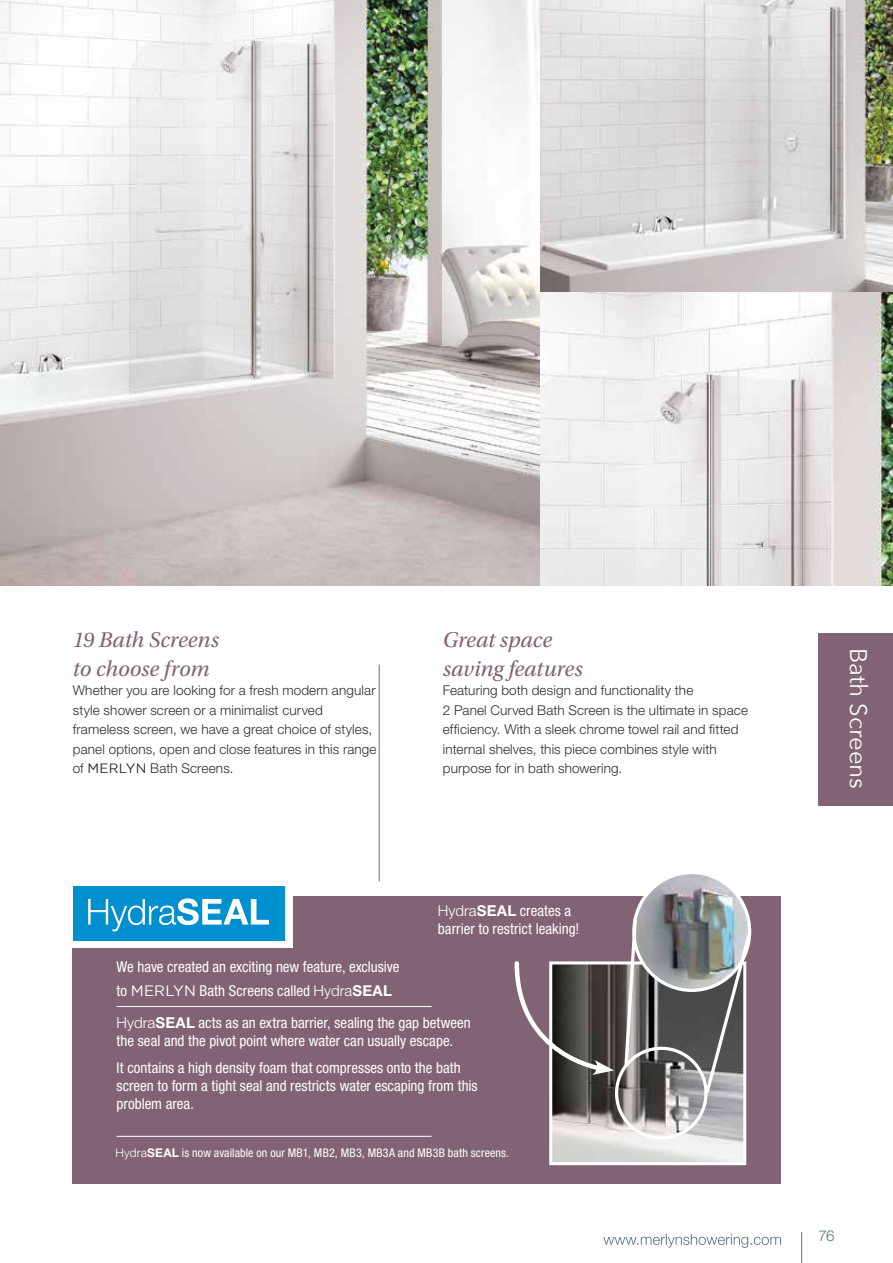
<style>
.page{position:relative;width:893px;height:1263px;background:#fff}
.page>*{position:absolute;margin:0;border:0;box-sizing:border-box;transform-origin:0 0}
.t1{font:24px "Avenir Next";color:#fff}
.t2{font:italic 22.5px/28.5px "Utopia Std";color:#826375}
.t3{font:condensed 15px/18px "Helvetica Neue LT Std";color:#fff}
.t4{font:300 15px "Helvetica Neue LT Std";color:#577387}
.t5{font:300 13.5px/19.5px "Helvetica Neue LT Std";letter-spacing:.01em;color:#2d2d2c}
.t6{font:condensed 12px "Helvetica Neue LT Std";letter-spacing:.01em;color:#fff}
.s1{font-family:"Gotham";font-weight:400}
.s2{font-family:"Gotham";font-stretch:normal}
.s3{font-weight:300;font-stretch:normal}
.s4{font-weight:700;font-stretch:normal}
</style>
<div class="page">
<svg style="left:603px;top:1234px;width:178px;height:14px"></svg>
<hr style="left:801px;top:1232px;width:1px;height:31px;background:#577387">
<div style="left:73px;top:896px;width:708px;height:287px;background:#826375"></div>
<img style="left:0;top:0;width:540px;height:586px">
<img style="left:540px;top:0;width:353px;height:293px">
<svg style="left:540px;top:293px;width:353px;height:293px;fill:#ececec"></svg>
<hr style="left:379px;top:664px;width:1px;height:217px;background:#826375">
<div style="left:819px;top:634px;width:74px;height:172px;background:#826375"></div>
<img style="left:635px;top:875px;width:114px;height:40px">
<svg style="left:514px;top:915px;width:238px;height:251px"></svg>
<hr style="left:117px;top:1006px;width:315px;height:1px;background:#fff">
<hr style="left:117px;top:1136px;width:315px;height:1px;background:#fff">
<div style="left:67px;top:882px;width:226px;height:65px;background:#fff"></div>
<div style="left:73px;top:886px;width:211px;height:55px;background:#008fcf"></div>
<svg style="left:88px;top:898px;width:181px;height:33px"></svg>
<h2 class="t2" style="left:73px;top:626px;width:148px">19 Bath Screens to choose from</h2>
<p class="t5" style="left:73px;top:680px;width:305px">Whether you are looking for a fresh modern angular style shower screen or a minimalist curved frameless screen, we have a great choice of styles, panel options, open and close features in this range of <span class="s1">MERLYN</span> Bath Screens.</p>
<h2 class="t2" style="left:443px;top:626px;width:141px">Great space saving features</h2>
<p class="t5" style="left:443px;top:680px;width:307px">Featuring both design and functionality the<br>2 Panel Curved Bath Screen is the ultimate in space efficiency. With a sleek chrome towel rail and fitted internal shelves, this piece combines style with purpose for in bath showering.</p>
<p class="t3" style="left:117px;top:954px;width:284px;line-height:24px">We have created an exciting new feature, exclusive to <span class="s2">MERLYN</span> Bath Screens called <span class="s3">Hydra</span><span class="s4">SEAL</span></p>
<p class="t3" style="left:438px;top:902px;width:143px"><span class="s3">Hydra</span><span class="s4">SEAL</span> creates a barrier to restrict leaking!</p>
<p class="t3" style="left:117px;top:1014px;width:355px"><span class="s3">Hydra</span><span class="s4">SEAL</span> acts as an extra barrier, sealing the gap between the seal and the pivot point where water can usually escape.</p>
<p class="t3" style="left:117px;top:1058px;width:362px">It contains a high density foam that compresses onto the bath screen to form a tight seal and restricts water escaping from this problem area.</p>
<p class="t6" style="left:116px;top:1145px;width:395px"><span class="s3">Hydra</span><span class="s4">SEAL</span> is now available on our MB1, MB2, MB3, MB3A and MB3B bath screens.</p>
<h1 class="t1" style="left:879px;top:648px;width:143px;rotate:90deg">Bath Screens</h1>
<p class="t4" style="left:819px;top:1226px;width:17px">76</p>
</div>
